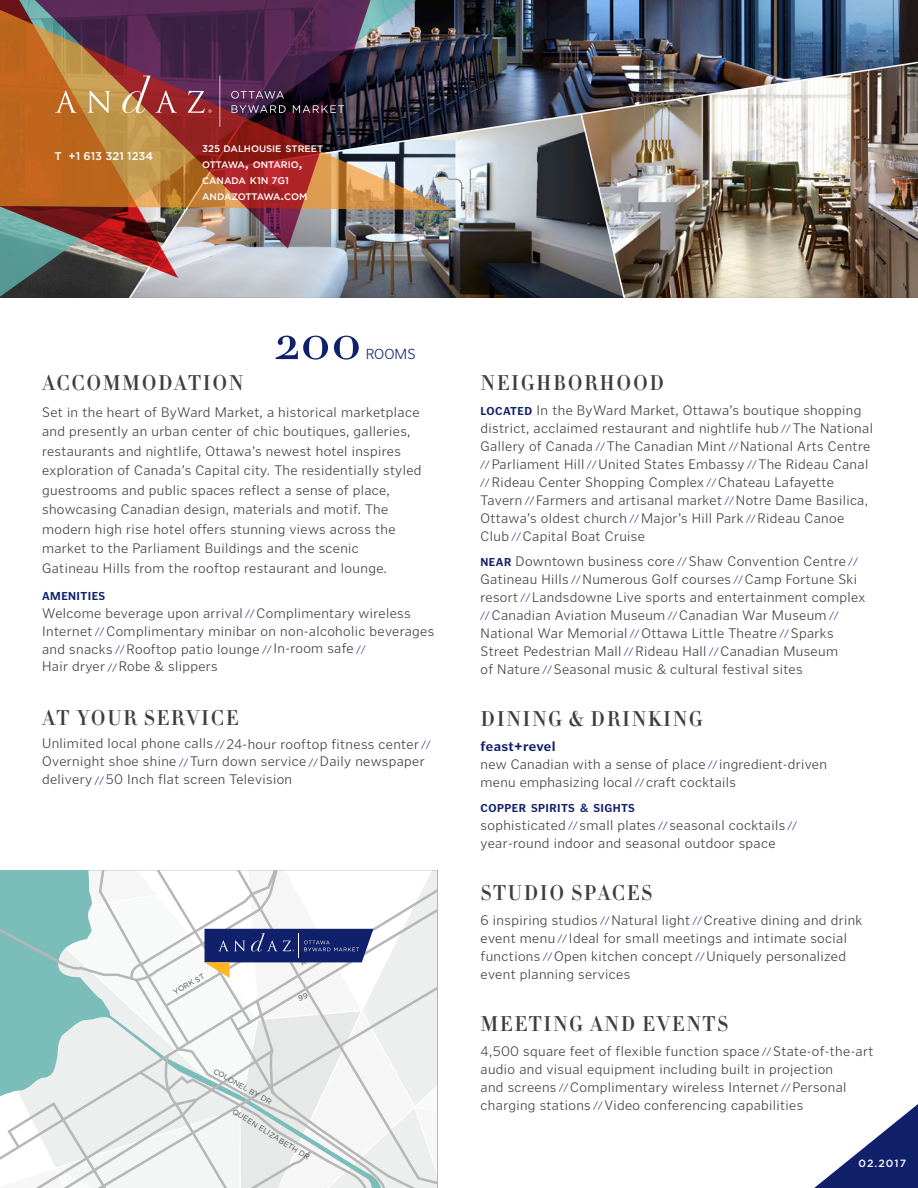
<style>
.page{position:relative;width:918px;height:1188px;background:#fff}
.page>*{position:absolute;margin:0;border:0;box-sizing:border-box;transform-origin:0 0}
.t1{font:500 54px "HTF Didot M06";color:#10206b}
.t2{font:500 21px "HTF Didot M06";letter-spacing:.075em;color:#3e3e3f}
.t3{font:300 15px "Poynter Gothic Text";color:#10206b}
.t4{font:300 14.25px/18px "Poynter Gothic Text";letter-spacing:.025em;color:#3e3e3f}
.t5{font:700 13.5px "Poynter Gothic Text";letter-spacing:.02em;color:#10206b}
.t6{font:700 11.55px "Poynter Gothic Text";letter-spacing:.035em;color:#10206b}
.t7{font:500 11.25px "Gotham";color:#fff}
.t8{font:500 10.5px "Gotham";letter-spacing:.095em;color:#fff}
.t9{font:500 9.45px "Gotham";color:#fff}
.t10{font:500 9.45px "Gotham";letter-spacing:-.03em;color:#fff}
.t11{font:7.5px "Gotham";color:#4d4d4f}
.s1{font-size:9.75px}
.s2{font-size:13.5px}
.s3{font-size:10.5px;color:#10206b}
.s4{font-weight:700;font-size:11.55px;color:#10206b}
.s5{font-size:12px}
</style>
<div class="page">
<img style="left:465px;top:0;width:453px;height:57px">
<img style="left:627px;top:172px;width:291px;height:126px">
<img style="left:465px;top:172px;width:114px;height:126px">
<img style="left:465px;top:57px;width:453px;height:115px">
<svg style="left:579px;top:113px;width:48px;height:185px;background:#79726d"></svg>
<img style="left:0;top:0;width:465px;height:298px">
<svg style="left:0;top:249px;width:178px;height:29px;background:#716967"></svg>
<img style="left:382px;top:0;width:72px;height:210px">
<img style="left:0;top:0;width:382px;height:249px">
<svg style="left:814px;top:1104px;width:104px;height:84px"></svg>
<svg style="left:55px;top:90px;width:22px;height:23px"></svg>
<svg style="left:87px;top:90px;width:24px;height:23px"></svg>
<svg style="left:122px;top:76px;width:55px;height:37px;background:#ab534f"></svg>
<hr style="left:220px;top:76px;width:1px;height:51px;background:#fff">
<svg style="left:188px;top:91px;width:24px;height:22px"></svg>
<svg style="left:232px;top:105px;width:54px;height:8px"></svg>
<svg style="left:293px;top:105px;width:51px;height:8px"></svg>
<svg style="left:231px;top:91px;width:53px;height:8px"></svg>
<svg style="left:0;top:870px;width:437px;height:318px"></svg>
<p class="t7" style="left:55px;top:148px;width:100px">T +1 613 321 1234</p>
<p class="t9" style="left:202px;top:142px;width:122px"><span class="s1">325</span> DALHOUSIE STREET</p>
<p class="t9" style="left:202px;top:158px;width:102px">OTTAWA<span class="s2">,</span> ONTARIO<span class="s2">,</span></p>
<p class="t9" style="left:202px;top:174px;width:88px">CANADA <span class="s1">K1N 7G1</span></p>
<p class="t10" style="left:202px;top:191px;width:107px">ANDAZOTTAWA<span class="s2">.</span>COM</p>
<p class="t1" style="left:274px;top:300px;width:89px">200</p>
<p class="t3" style="left:366px;top:345px;width:51px">ROOMS</p>
<p class="t2" style="left:42px;top:368px;width:203px">ACCOMMODATION</p>
<p class="t4" style="left:42px;top:402px;width:381px;line-height:19.5px">Set in the heart of ByWard Market, a historical marketplace and presently an urban center of chic boutiques, galleries, restaurants and nightlife, Ottawa’s newest hotel inspires exploration of Canada’s Capital city. The residentially styled guestrooms and public spaces reflect a sense of place, showcasing Canadian design, materials and motif. The modern high rise hotel offers stunning views across the market to the Parliament Buildings and the scenic<br>Gatineau Hills from the rooftop restaurant and lounge.</p>
<p class="t6" style="left:42px;top:590px;width:65px">AMENITIES</p>
<p class="t4" style="left:42px;top:605px;width:394px">Welcome beverage upon arrival <span class="s3">//</span> Complimentary wireless Internet <span class="s3">//</span> Complimentary minibar on non-alcoholic beverages and snacks <span class="s3">//</span> Rooftop patio lounge <span class="s3">//</span> In-room safe <span class="s3">//<br></span>Hair dryer <span class="s3">//</span> Robe &amp; slippers</p>
<p class="t2" style="left:42px;top:702px;width:198px">AT YOUR SERVICE</p>
<p class="t4" style="left:42px;top:736px;width:390px;line-height:17.4px">Unlimited local phone calls <span class="s3">//</span> 24-hour rooftop fitness center <span class="s3">//<br></span>Overnight shoe shine <span class="s3">//</span> Turn down service <span class="s3">//</span> Daily newspaper delivery <span class="s3">//</span> 50 Inch flat screen Television</p>
<p class="t11" style="left:172px;top:988px;width:36px;rotate:-29deg">YORK ST</p>
<p class="t11" style="left:216px;top:1066px;width:67px;rotate:29deg">COLONEL BY DR</p>
<p class="t11" style="left:236px;top:1107px;width:91px;rotate:32deg">QUEEN ELIZABETH DR</p>
<p class="t2" style="left:481px;top:368px;width:185px">NEIGHBORHOOD</p>
<p class="t4" style="left:481px;top:401px;width:394px"><span class="s4">LOCATED</span> In the ByWard Market, Ottawa’s boutique shopping district, acclaimed restaurant and nightlife hub <span class="s3">//</span> The National Gallery of Canada <span class="s3">//</span> The Canadian Mint <span class="s3">//</span> National Arts Centre <span class="s3">//</span> Parliament Hill <span class="s3">//</span> United States Embassy <span class="s3">//</span> The Rideau Canal <span class="s3">//</span> Rideau Center Shopping Complex <span class="s3">//</span> Chateau Lafayette Tavern <span class="s3">//</span> Farmers and artisanal market <span class="s3">//</span> Notre Dame Basilica, Ottawa’s oldest church <span class="s3">//</span> Major’s Hill Park <span class="s3">//</span> Rideau Canoe Club <span class="s3">//</span> Capital Boat Cruise</p>
<p class="t4" style="left:481px;top:552px;width:386px"><span class="s4">NEAR</span> Downtown business core <span class="s3">//</span> Shaw Convention Centre <span class="s3">// </span>Gatineau Hills <span class="s3">//</span> Numerous Golf courses <span class="s3">//</span> Camp Fortune Ski resort <span class="s3">//</span> Landsdowne Live sports and entertainment complex <span class="s3">//</span> Canadian Aviation Museum <span class="s3">//</span> Canadian War Museum <span class="s3">// </span>National War Memorial <span class="s3">//</span> Ottawa Little Theatre <span class="s3">//</span> Sparks Street Pedestrian Mall <span class="s3">//</span> Rideau Hall <span class="s3">//</span> Canadian Museum<br>of Nature <span class="s3">//</span> Seasonal music &amp; cultural festival sites</p>
<p class="t2" style="left:481px;top:703px;width:223px">DINING &amp; DRINKING</p>
<p class="t5" style="left:481px;top:738px;width:77px">feast+revel</p>
<p class="t4" style="left:481px;top:755px;width:348px">new Canadian with a sense of place <span class="s3">//</span> ingredient-driven menu emphasizing local <span class="s3">//</span> craft cocktails</p>
<p class="t6" style="left:481px;top:801px;width:156px">COPPER SPIRITS <span class="s5">&amp;</span> SIGHTS</p>
<p class="t4" style="left:481px;top:816px;width:318px">sophisticated <span class="s3">//</span> small plates <span class="s3">//</span> seasonal cocktails <span class="s3">// </span>year-round indoor and seasonal outdoor space</p>
<p class="t2" style="left:481px;top:877px;width:173px">STUDIO SPACES</p>
<p class="t4" style="left:481px;top:911px;width:383px">6 inspiring studios <span class="s3">//</span> Natural light <span class="s3">//</span> Creative dining and drink event menu <span class="s3">//</span> Ideal for small meetings and intimate social functions <span class="s3">//</span> Open kitchen concept <span class="s3">//</span> Uniquely personalized event planning services</p>
<p class="t2" style="left:481px;top:1008px;width:249px">MEETING AND EVENTS</p>
<p class="t4" style="left:481px;top:1042px;width:394px">4,500 square feet of flexible function space <span class="s3">//</span> State-of-the-art audio and visual equipment including built in projection<br>and screens <span class="s3">//</span> Complimentary wireless Internet <span class="s3">//</span> Personal charging stations <span class="s3">//</span> Video conferencing capabilities</p>
<p class="t8" style="left:859px;top:1157px;width:49px">02.2017</p>
</div>
